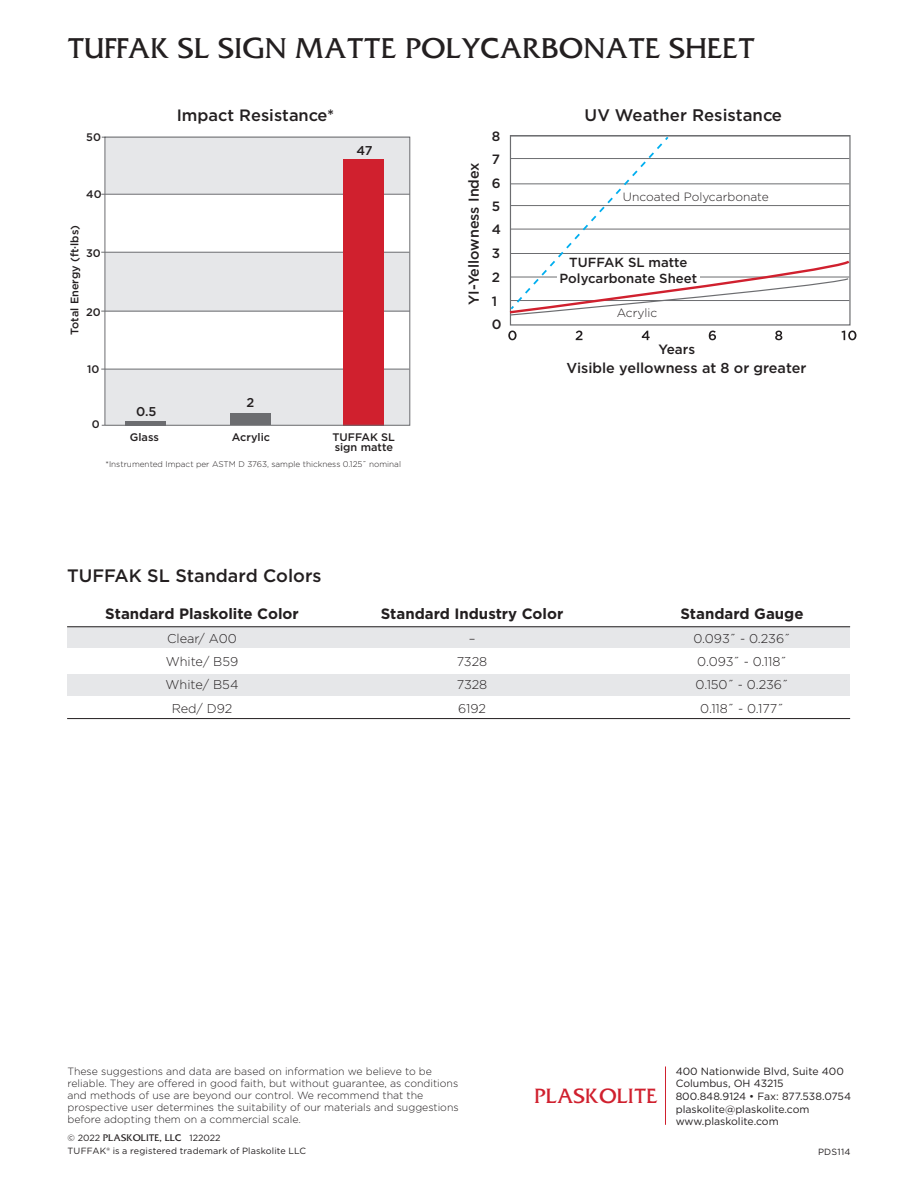
<style>
.page{position:relative;width:918px;height:1188px;background:#fff}
.page>*{position:absolute;margin:0;border:0;box-sizing:border-box;transform-origin:0 0}
.t1{font:27px "Fritz Quad Normal";color:#231f20}
.t2{font:19.5px "Fritz Quad Normal";color:#d0202e}
.t3{font:500 18px "Gotham";color:#231f20}
.t4{font:500 16.8px "Gotham";color:#231f20}
.t5{font:500 16.5px "Gotham";color:#231f20}
.t6{font:700 15px "Gotham";color:#231f20}
.t7{font:500 14.4px "Gotham";color:#231f20}
.t8{font:500 13.5px "Gotham";color:#231f20}
.t9{font:500 13.2px/15.8px "Gotham";color:#231f20;text-align:center}
.t10{font:300 12.75px "Gotham";color:#231f20}
.t11{font:500 12.75px "Gotham";color:#231f20}
.t12{font:300 12px "Gotham";color:#231f20}
.t13{font:500 10.95px/10.1px "Gotham";color:#231f20}
.t14{font:300 10.5px/12px "Gotham";color:#231f20}
.t15{font:10.5px/12.6px "Gotham";color:#231f20}
.t16{font:9px/12.8px "Gotham";letter-spacing:.02em;color:#231f20}
.t17{font:300 8.25px "Gotham";color:#231f20}
.s1{font-family:"Fritz Quad Normal"}
</style>
<div class="page">
<div style="left:67px;top:626px;width:783px;height:22px;background:#e6e7e9"></div>
<div style="left:67px;top:674px;width:783px;height:22px;background:#e6e7e9"></div>
<svg style="left:509px;top:135px;width:342px;height:181px"></svg>
<svg style="left:508px;top:331px;width:9px;height:9px"></svg>
<svg style="left:576px;top:331px;width:6px;height:9px"></svg>
<svg style="left:642px;top:331px;width:8px;height:9px"></svg>
<svg style="left:709px;top:331px;width:7px;height:9px"></svg>
<svg style="left:775px;top:331px;width:7px;height:9px"></svg>
<svg style="left:842px;top:331px;width:14px;height:9px"></svg>
<div style="left:557px;top:272px;width:143px;height:10px;background:#fff"></div>
<svg style="left:101px;top:136px;width:309px;height:290px"></svg>
<hr style="left:125px;top:421px;width:40px;height:4px;background:#6c6d70">
<div style="left:230px;top:413px;width:40px;height:12px;background:#6c6d70"></div>
<hr style="left:67px;top:626px;width:783px;height:1px;background:#231f20">
<hr style="left:67px;top:718px;width:783px;height:1px;background:#231f20">
<hr style="left:665px;top:1066px;width:1px;height:59px;background:#d0202e">
<p class="t1" style="left:68px;top:32px;width:689px">TUFFAK SL SIGN MATTE POLYCARBONATE SHEET</p>
<p class="t13" style="left:86px;top:132px;width:16px">50</p>
<p class="t13" style="left:86px;top:189px;width:17px">40</p>
<p class="t13" style="left:69px;top:335px;width:111px;rotate:-90deg">Total Energy (ft·lbs)</p>
<p class="t13" style="left:86px;top:248px;width:16px">30</p>
<p class="t13" style="left:86px;top:307px;width:16px">20</p>
<p class="t13" style="left:87px;top:364px;width:14px">10</p>
<p class="t13" style="left:92px;top:419px;width:9px">0</p>
<p class="t5" style="left:177px;top:104px;width:159px">Impact Resistance*</p>
<p class="t11" style="left:357px;top:143px;width:18px">47</p>
<p class="t11" style="left:136px;top:403px;width:22px">0.5</p>
<p class="t13" style="left:130px;top:432px;width:31px">Glass</p>
<p class="t11" style="left:247px;top:395px;width:9px">2</p>
<p class="t13" style="left:232px;top:432px;width:40px">Acrylic</p>
<p class="t13" style="left:333px;top:432px;width:64px">TUFFAK SL sign matte</p>
<p class="t17" style="left:105px;top:459px;width:297px">*Instrumented Impact per ASTM D 3763, sample thickness 0.125˝ nominal</p>
<p class="t3" style="left:67px;top:564px;width:256px">TUFFAK SL Standard Colors</p>
<p class="t7" style="left:464px;top:305px;width:144px;rotate:-90deg">YI-Yellowness Index</p>
<p class="t8" style="left:492px;top:127px;width:10px">8</p>
<p class="t8" style="left:492px;top:151px;width:10px">7</p>
<p class="t8" style="left:492px;top:174px;width:10px">6</p>
<p class="t8" style="left:492px;top:197px;width:10px">5</p>
<p class="t8" style="left:492px;top:221px;width:11px">4</p>
<p class="t8" style="left:492px;top:244px;width:10px">3</p>
<p class="t8" style="left:492px;top:268px;width:10px">2</p>
<p class="t8" style="left:492px;top:292px;width:7px">1</p>
<p class="t8" style="left:492px;top:316px;width:11px">0</p>
<p class="t4" style="left:585px;top:104px;width:199px">UV Weather Resistance</p>
<p class="t12" style="left:623px;top:189px;width:147px">Uncoated Polycarbonate</p>
<p class="t9" style="left:559px;top:255px;width:139px">TUFFAK SL matte<br>Polycarbonate Sheet</p>
<p class="t12" style="left:617px;top:306px;width:42px">Acrylic</p>
<p class="t8" style="left:659px;top:340px;width:38px">Years</p>
<p class="t7" style="left:567px;top:359px;width:241px">Visible yellowness at 8 or greater</p>
<p class="t6" style="left:105px;top:605px;width:195px">Standard Plaskolite Color</p>
<p class="t6" style="left:381px;top:605px;width:184px">Standard Industry Color</p>
<p class="t6" style="left:680px;top:605px;width:125px">Standard Gauge</p>
<p class="t10" style="left:167px;top:630px;width:71px">Clear/ A00</p>
<p class="t10" style="left:469px;top:630px;width:8px">–</p>
<p class="t10" style="left:693px;top:630px;width:99px">0.093˝ - 0.236˝</p>
<p class="t10" style="left:166px;top:654px;width:74px">White/ B59</p>
<p class="t10" style="left:457px;top:654px;width:32px">7328</p>
<p class="t10" style="left:697px;top:654px;width:91px">0.093˝ - 0.118˝</p>
<p class="t10" style="left:166px;top:677px;width:74px">White/ B54</p>
<p class="t10" style="left:457px;top:677px;width:32px">7328</p>
<p class="t10" style="left:696px;top:677px;width:94px">0.150˝ - 0.236˝</p>
<p class="t10" style="left:172px;top:700px;width:62px">Red/ D92</p>
<p class="t10" style="left:458px;top:700px;width:29px">6192</p>
<p class="t10" style="left:700px;top:700px;width:85px">0.118˝ - 0.177˝</p>
<p class="t14" style="left:68px;top:1065px;width:393px">These suggestions and data are based on information we believe to be reliable. They are offered in good faith, but without guarantee, as conditions and methods of use are beyond our control. We recommend that the prospective user determines the suitability of our materials and suggestions before adopting them on a commercial scale.</p>
<p class="t16" style="left:68px;top:1131px;width:240px">© 2022 <span class="s1">PLASKOLITE, LLC</span> 122022<br>TUFFAK® is a registered trademark of Plaskolite LLC</p>
<p class="t2" style="left:534px;top:1084px;width:125px">PLASKOLITE</p>
<p class="t15" style="left:676px;top:1065px;width:170px">400 Nationwide Blvd, Suite 400<br>Columbus, OH 43215</p>
<p class="t15" style="left:676px;top:1090px;width:177px">800.848.9124 • Fax: 877.538.0754</p>
<p class="t15" style="left:676px;top:1102px;width:135px">plaskolite@plaskolite.com</p>
<p class="t15" style="left:676px;top:1115px;width:104px">www.plaskolite.com</p>
<p class="t16" style="left:818px;top:1145px;width:34px">PDS114</p>
</div>
